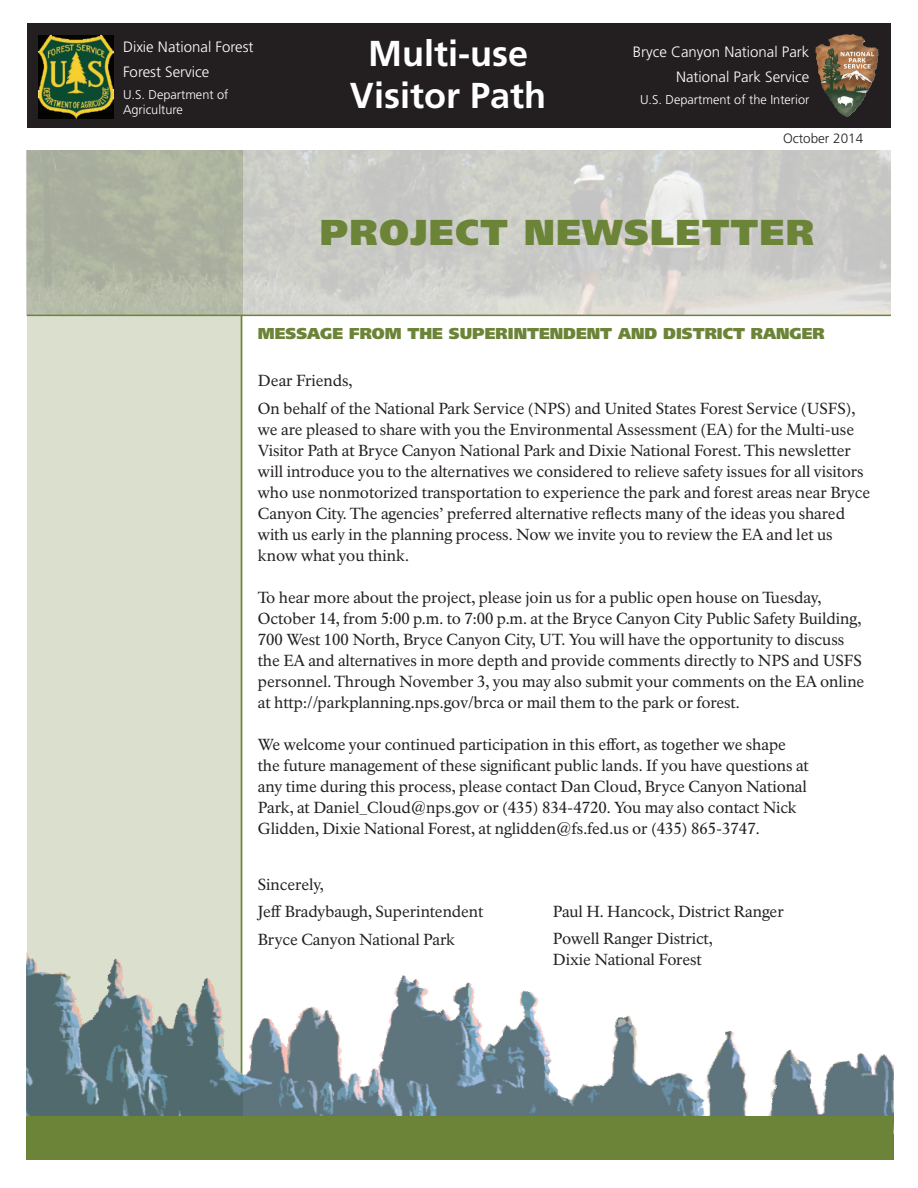
<style>
.page{position:relative;width:918px;height:1188px;background:#fff}
.page>*{position:absolute;margin:0;border:0;box-sizing:border-box;transform-origin:0 0}
.t1{font:700 36px/41.2px "Frutiger LT Std";color:#fff;text-align:center}
.t2{font:900 36px "Frutiger LT Std";letter-spacing:.045em;color:#6c8437}
.t3{font:15.75px/21px "NPS Rawlinson OT";letter-spacing:-.005em;color:#231f20}
.t4{font:900 15.75px "Frutiger LT Std";color:#6c8437}
.t5{font:300 15px/24.8px "Frutiger LT Std";color:#fff;text-align:right}
.t6{font:300 13.5px "Frutiger LT Std";color:#231f20}
.t7{font:300 12.75px/15.3px "Frutiger LT Std";color:#fff}
</style>
<div class="page">
<div style="left:27px;top:150px;width:215px;height:995px;background:#dae0cd"></div>
<img style="left:26px;top:905px;width:867px;height:212px">
<div style="left:26px;top:1117px;width:867px;height:43px;background:#6c8437"></div>
<div style="left:27px;top:23px;width:864px;height:104px;background:#231f20"></div>
<img style="left:815px;top:34px;width:44px;height:83px">
<hr style="left:241px;top:315px;width:1px;height:759px;background:#6c8437">
<img style="left:26px;top:150px;width:865px;height:165px">
<hr style="left:27px;top:315px;width:864px;height:1px;background:#6c8437">
<img style="left:38px;top:36px;width:76px;height:82px">
<p class="t5" style="left:123px;top:35px;width:132px;text-align:left">Dixie National Forest<br>Forest Service</p>
<p class="t7" style="left:123px;top:87px;width:107px">U.S. Department of<br>Agriculture</p>
<h1 class="t1" style="left:350px;top:33px;width:198px">Multi-use<br>Visitor Path</h1>
<p class="t5" style="left:633px;top:39px;width:178px">Bryce Canyon National Park<br>National Park Service</p>
<p class="t7" style="left:640px;top:92px;width:171px">U.S. Department of the Interior</p>
<p class="t6" style="left:783px;top:131px;width:82px">October 2014</p>
<h1 class="t2" style="left:320px;top:211px;width:496px">PROJECT NEWSLETTER</h1>
<p class="t4" style="left:258px;top:324px;width:569px">MESSAGE FROM THE SUPERINTENDENT AND DISTRICT RANGER</p>
<p class="t3" style="left:258px;top:367px;width:599px;line-height:27.8px">Dear Friends,<br>On behalf of the National Park Service (NPS) and United States Forest Service (USFS),</p>
<p class="t3" style="left:258px;top:419px;width:614px">we are pleased to share with you the Environmental Assessment (EA) for the Multi-use Visitor Path at Bryce Canyon National Park and Dixie National Forest. This newsletter will introduce you to the alternatives we considered to relieve safety issues for all visitors who use nonmotorized transportation to experience the park and forest areas near Bryce Canyon City. The agencies’ preferred alternative reflects many of the ideas you shared with us early in the planning process. Now we invite you to review the EA and let us know what you think.</p>
<p class="t3" style="left:258px;top:587px;width:608px">To hear more about the project, please join us for a public open house on Tuesday, October 14, from 5:00 p.m. to 7:00 p.m. at the Bryce Canyon City Public Safety Building, 700 West 100 North, Bryce Canyon City, UT. You will have the opportunity to discuss the EA and alternatives in more depth and provide comments directly to NPS and USFS personnel. Through November 3, you may also submit your comments on the EA online at http://parkplanning.nps.gov/brca or mail them to the park or forest.</p>
<p class="t3" style="left:258px;top:734px;width:552px">We welcome your continued participation in this effort, as together we shape the future management of these significant public lands. If you have questions at any time during this process, please contact Dan Cloud, Bryce Canyon National Park, at Daniel_Cloud@nps.gov or (435) 834-4720. You may also contact Nick Glidden, Dixie National Forest, at nglidden@fs.fed.us or (435) 865-3747.</p>
<p class="t3" style="left:258px;top:870px;width:227px;line-height:27.8px">Sincerely,<br>Jeff Bradybaugh, Superintendent<br>Bryce Canyon National Park</p>
<p class="t3" style="left:553px;top:898px;width:232px;line-height:27.8px">Paul H. Hancock, District Ranger<br>Powell Ranger District,</p>
<p class="t3" style="left:553px;top:950px;width:150px">Dixie National Forest</p>
</div>
